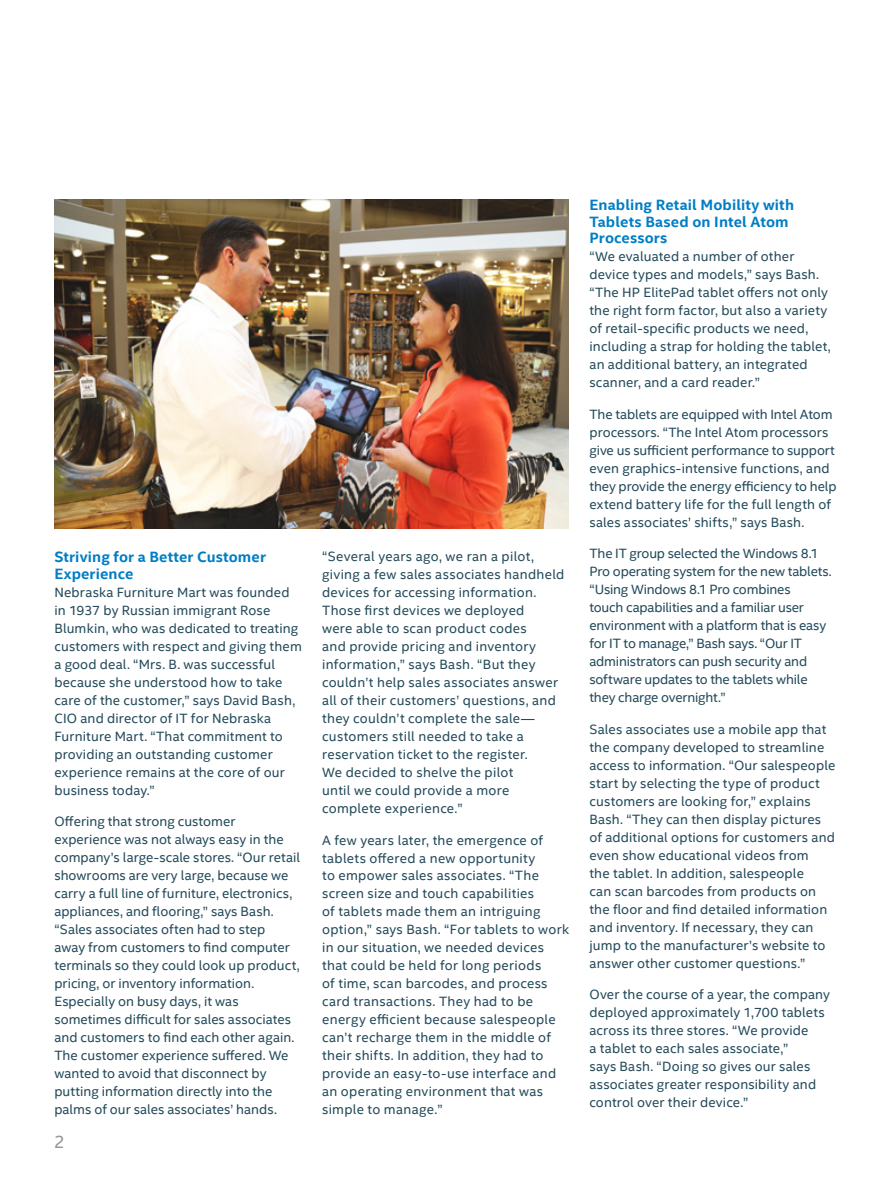
<style>
.page{position:relative;width:891px;height:1188px;background:#fff}
.page>*{position:absolute;margin:0;border:0;box-sizing:border-box;transform-origin:0 0}
.t1{font:18px "Intel Clear";color:#939598}
.t2{font:700 15px/16.5px "Intel Clear";letter-spacing:.01em;color:#007dc5}
.t3{font:13.5px/18px "Intel Clear";letter-spacing:.01em;color:#234a5a}
.t4{font:13.5px/18px "Intel Clear";letter-spacing:-.015em;color:#234a5a}
</style>
<div class="page">
<img style="left:55px;top:200px;width:513px;height:329px">
<p class="t2" style="left:54px;top:549px;width:213px">Striving for a Better Customer<br>Experience</p>
<p class="t3" style="left:54px;top:583px;width:249px">Nebraska Furniture Mart was founded in 1937 by Russian immigrant Rose Blumkin, who was dedicated to treating customers with respect and giving them a good deal. “Mrs. B. was successful because she understood how to take care of the customer,” says David Bash, CIO and director of IT for Nebraska Furniture Mart. “That commitment to providing an outstanding customer experience remains at the core of our business today.”</p>
<p class="t3" style="left:54px;top:813px;width:247px">Offering that strong customer experience was not always easy in the company’s large-scale stores. “Our retail showrooms are very large, because we carry a full line of furniture, electronics, appliances, and flooring,” says Bash. “Sales associates often had to step<br>away from customers to find computer terminals so they could look up product, pricing, or inventory information.<br>Especially on busy days, it was sometimes difficult for sales associates and customers to find each other again.<br>The customer experience suffered. We wanted to avoid that disconnect by putting information directly into the palms of our sales associates’ hands.</p>
<h1 class="t1" style="left:54px;top:1130px;width:12px">2</h1>
<p class="t3" style="left:322px;top:547px;width:244px">“Several years ago, we ran a pilot, giving a few sales associates handheld devices for accessing information.<br>Those first devices we deployed<br>were able to scan product codes<br>and provide pricing and inventory information,” says Bash. “But they couldn’t help sales associates answer all of their customers’ questions, and they couldn’t complete the sale— customers still needed to take a reservation ticket to the register.<br>We decided to shelve the pilot<br>until we could provide a more complete experience.”</p>
<p class="t3" style="left:322px;top:831px;width:249px">A few years later, the emergence of tablets offered a new opportunity<br>to empower sales associates. “The screen size and touch capabilities<br>of tablets made them an intriguing option,” says Bash. “For tablets to work in our situation, we needed devices that could be held for long periods<br>of time, scan barcodes, and process card transactions. They had to be energy efficient because salespeople can’t recharge them in the middle of their shifts. In addition, they had to provide an easy-to-use interface and an operating environment that was simple to manage.”</p>
<p class="t2" style="left:590px;top:197px;width:206px">Enabling Retail Mobility with<br>Tablets Based on Intel Atom<br>Processors</p>
<p class="t3" style="left:590px;top:248px;width:243px">“We evaluated a number of other device types and models,” says Bash. “The HP ElitePad tablet offers not only the right form factor, but also a variety of retail-specific products we need, including a strap for holding the tablet, an additional battery, an integrated scanner, and a card reader.”</p>
<p class="t3" style="left:590px;top:405px;width:249px">The tablets are equipped with Intel Atom processors. “The Intel Atom processors give us sufficient performance to support even graphics-intensive functions, and they provide the energy efficiency to help extend battery life for the full length of sales associates’ shifts,” says Bash.</p>
<p class="t4" style="left:590px;top:545px;width:244px">The IT group selected the Windows 8.1<br>Pro operating system for the new tablets. “Using Windows 8.1 Pro combines<br>touch capabilities and a familiar user environment with a platform that is easy for IT to manage,” Bash says. “Our IT administrators can push security and software updates to the tablets while they charge overnight.”</p>
<p class="t3" style="left:590px;top:720px;width:247px">Sales associates use a mobile app that the company developed to streamline access to information. “Our salespeople start by selecting the type of product customers are looking for,” explains Bash. “They can then display pictures of additional options for customers and even show educational videos from<br>the tablet. In addition, salespeople<br>can scan barcodes from products on the floor and find detailed information and inventory. If necessary, they can jump to the manufacturer’s website to answer other customer questions.”</p>
<p class="t3" style="left:590px;top:985px;width:242px">Over the course of a year, the company deployed approximately 1,700 tablets across its three stores. “We provide<br>a tablet to each sales associate,”<br>says Bash. “Doing so gives our sales associates greater responsibility and control over their device.”</p>
</div>
